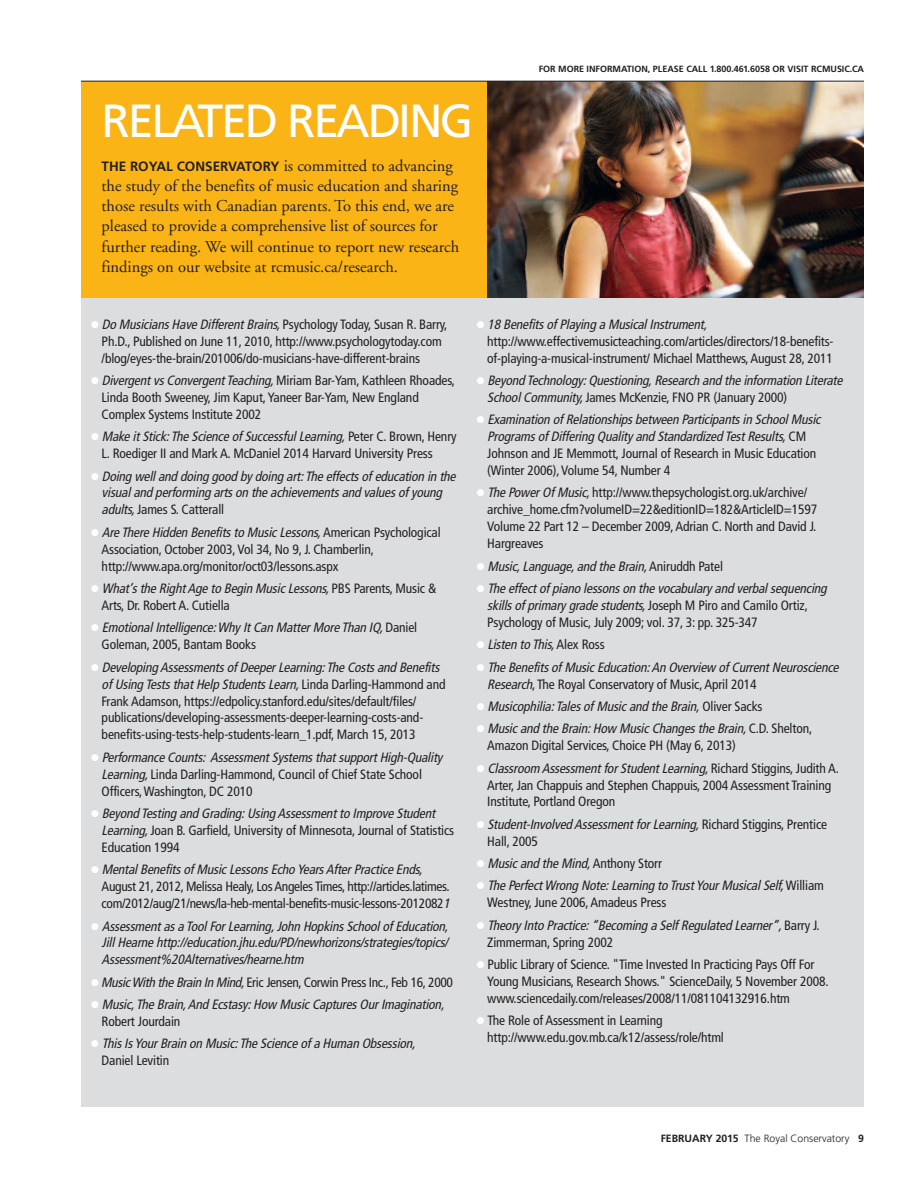
<style>
.page{position:relative;width:918px;height:1188px;background:#fff}
.page>*{position:absolute;margin:0;border:0;box-sizing:border-box;transform-origin:0 0}
.t1{font:46.5px "Frutiger";letter-spacing:-.045em;color:#fff}
.t2{font:16.5px/20.2px "Adobe Garamond";color:#231f20}
.t3{font:condensed 13.5px/17px "Frutiger";letter-spacing:-.01em;color:#231f20}
.t4{font:italic condensed 13.5px/17px "Frutiger";letter-spacing:-.01em;color:#231f20}
.t5{font:300 10.5px "Frutiger";color:#231f20}
.t6{font:700 9px "Frutiger";color:#231f20}
.s1{font-family:"Frutiger";font-weight:700;font-size:13.5px}
.s2{color:#fff}
.s3{font-style:italic}
.s4{font-style:normal}
.s5{font-weight:700}
</style>
<div class="page">
<div style="left:81px;top:199px;width:783px;height:908px;background:#dcdddf"></div>
<div style="left:81px;top:81px;width:783px;height:216px;background:#fbb416"></div>
<img style="left:487px;top:82px;width:377px;height:215px">
<hr style="left:81px;top:81px;width:783px;height:1px;background:#231f20">
<h1 class="t1" style="left:102px;top:103px;width:373px">RELATED READING</h1>
<p class="t2" style="left:102px;top:157px;width:359px"><span class="s1">THE ROYAL CONSERVATORY</span> is committed to advancing the study of the benefits of music education and sharing those results with Canadian parents. To this end, we are pleased to provide a comprehensive list of sources for further reading. We will continue to report new research findings on our website at rcmusic.ca/research.</p>
<p class="t6" style="left:539px;top:65px;width:327px">FOR MORE INFORMATION, PLEASE CALL 1.800.461.6058 OR VISIT RCMUSIC.CA</p>
<p class="t3" style="left:102px;top:317px;width:347px;text-indent:-11px"><span class="s2">●</span> <span class="s3">DoMusiciansHaveDifferentBrains,</span>Psychology Today, Susan R. Barry,<br>Ph.D., Published on June 11, 2010, http://www.psychologytoday.com /blog/eyes-the-brain/201006/do-musicians-have-different-brains</p>
<p class="t3" style="left:102px;top:373px;width:355px;text-indent:-11px"><span class="s2">●</span> <span class="s3">DivergentvsConvergentTeaching,</span>Miriam Bar-Yam, Kathleen Rhoades,<br>Linda Booth Sweeney, Jim Kaput,Yaneer Bar-Yam, New England<br>Complex Systems Institute 2002</p>
<p class="t3" style="left:102px;top:429px;width:357px;text-indent:-11px"><span class="s2">●</span> <span class="s3">Make it Stick: The Science of Successful Learning,</span> P e t e r C . B r o w n , H e n ry<br>L. Roediger II and Mark A. McDaniel 2014 Harvard University Press</p>
<p class="t4" style="left:102px;top:468px;width:358px;text-indent:-11px"><span class="s2">●</span> Doing well and doing good by doing art: The effects of education in the visual and performing arts on the achievements and values of young adults,<span class="s4">James S. Catterall</span></p>
<p class="t3" style="left:102px;top:525px;width:341px;text-indent:-11px"><span class="s2">●</span> <span class="s3">AreThere Hidden Benefits to Music Lessons,</span>American Psychological<br>Association, October 2003,Vol 34, No 9, J. Chamberlin, http://www.apa.org/monitor/oct03/lessons.aspx</p>
<p class="t3" style="left:102px;top:581px;width:336px;text-indent:-11px"><span class="s2">●</span> <span class="s3">What’s the Right Age to Begin Music Lessons,</span> P B S Pa r e n t s, M u s i c &amp;<br>Arts, Dr. Robert A. Cutiella</p>
<p class="t4" style="left:102px;top:620px;width:317px;text-indent:-11px"><span class="s2">●</span> Emotional Intelligence:Why It Can Matter More Than IQ, <span class="s4">D a n i e l<br>Goleman, 2005, Bantam Books</span></p>
<p class="t3" style="left:102px;top:660px;width:345px;text-indent:-11px"><span class="s2">●</span> <span class="s3">Developing Assessments of Deeper Learning: The Costs and Benefits of UsingTeststhatHelpStudentsLearn,</span>Linda Darling-Hammond and Frank Adamson, https://edpolicy.stanford.edu/sites/default/files/ publications/developing-assessments-deeper-learning-costs-and&shy;benefits-using-tests-help-students-learn_1.pdf, March 15, 2013</p>
<p class="t3" style="left:102px;top:750px;width:342px;text-indent:-11px"><span class="s2">●</span> <span class="s3">Performance Counts: Assessment Systems that support High-Quality<br>Learning,</span>Linda Darling-Hammond, Council of Chief State School<br>Officers,Washington, DC 2010</p>
<p class="t3" style="left:102px;top:806px;width:354px;text-indent:-11px"><span class="s2">●</span> <span class="s3">Beyond Testing and Grading: Using Assessment to Improve Student<br>Learning,</span>Joan B. Garfield, University of Minnesota, Journal of Statistics<br>Education 1994</p>
<p class="t3" style="left:102px;top:862px;width:353px;text-indent:-11px"><span class="s2">●</span> <span class="s3">Mental Benefits of Music Lessons Echo Years After Practice Ends,<br></span>August 21, 2012, Melissa Healy, Los Angeles Times, http://articles.latimes. com/2012/aug/21/news/la-heb-mental-benefits-music-lessons-2012082<span class="s3">1</span></p>
<p class="t4" style="left:102px;top:918px;width:351px;text-indent:-11px"><span class="s2">●</span> Assessment as a Tool For Learning, John Hopkins School of Education,<br>Jill Hearne http://education.jhu.edu/PD/newhorizons/strategies/topics/<br>Assessment%20Alternatives/hearne.htm</p>
<p class="t3" style="left:90px;top:975px;width:364px"><span class="s2">●</span> <span class="s3">MusicWiththeBrainInMind,</span>Eric Jensen, Corwin Press Inc., Feb 16, 2000</p>
<p class="t4" style="left:102px;top:997px;width:347px;text-indent:-11px"><span class="s2">●</span> Music, The Brain,And Ecstasy: How Music Captures Our Imagination,<br><span class="s4">Robert Jourdain</span></p>
<p class="t4" style="left:102px;top:1036px;width:318px;text-indent:-11px"><span class="s2">●</span> This Is Your Brain on Music: The Science of a Human Obsession,<br><span class="s4">Daniel Levitin</span></p>
<p class="t3" style="left:487px;top:317px;width:348px;text-indent:-11px"><span class="s2">●</span> <span class="s3">18 Benefits of Playing a Musical Instrument, </span>http://www.effectivemusicteaching.com/articles/directors/18-benefits&shy;of-playing-a-musical-instrument/ Michael Matthews,August 28, 2011</p>
<p class="t4" style="left:487px;top:373px;width:359px;text-indent:-11px"><span class="s2">●</span> Beyond Technology: Questioning, Research and the information Literate<br>SchoolCommunity,<span class="s4">James McKenzie, FNO PR (January 2000)</span></p>
<p class="t4" style="left:487px;top:412px;width:338px;text-indent:-11px"><span class="s2">●</span> Examination of Relationships between Participants in School Music Programs of Differing Quality and Standardized Test Results, <span class="s4">C M Johnson and JE Memmott, Journal of Research in Music Education (Winter 2006),Volume 54, Number 4</span></p>
<p class="t3" style="left:487px;top:485px;width:332px;text-indent:-11px"><span class="s2">●</span> <span class="s3">ThePowerOf Music,</span>http://www.thepsychologist.org.uk/archive/ archive_home.cfm?volumeID=22&amp;editionID=182&amp;ArticleID=1597<br>Volume 22 Part 12 – December 2009,Adrian C. North and David J.<br>Hargreaves</p>
<p class="t4" style="left:476px;top:559px;width:248px"><span class="s2">●</span> Music, Language, and the Brain, <span class="s4">A n i r u d d h Pa t e l</span></p>
<p class="t4" style="left:487px;top:581px;width:344px;text-indent:-11px"><span class="s2">●</span> The effect of piano lessons on the vocabulary and verbal sequencing skillsof primary gradestudents,<span class="s4">Joseph M Piro and Camilo Ortiz,<br>Psychology of Music, July 2009; vol. 37, 3: pp. 325-347</span></p>
<p class="t4" style="left:476px;top:637px;width:130px"><span class="s2">●</span> ListentoThis,<span class="s4">Alex Ross</span></p>
<p class="t4" style="left:487px;top:660px;width:356px;text-indent:-11px"><span class="s2">●</span> The Benefits of Music Education:An Overview of Current Neuroscience<br>Research<span class="s4">, The Royal Conservatory of Music,April 2014</span></p>
<p class="t4" style="left:476px;top:699px;width:288px"><span class="s2">●</span> Musicophilia: Tales of Music and the Brain, <span class="s4">O l i v e r S a c k s</span></p>
<p class="t3" style="left:487px;top:721px;width:327px;text-indent:-11px"><span class="s2">●</span> <span class="s3">Music and the Brain: How Music Changes the Brain,</span> C . D. S h e l t o n ,<br>Amazon Digital Services, Choice PH (May 6, 2013)</p>
<p class="t3" style="left:487px;top:760px;width:353px;text-indent:-11px"><span class="s2">●</span> <span class="s3">Classroom Assessment for Student Learning,</span> R i c h a r d S t i g g i n s, J u d i t h A .<br>Arter, Jan Chappuis and Stephen Chappuis, 2004 Assessment Training<br>Institute, Portland Oregon</p>
<p class="t4" style="left:487px;top:817px;width:341px;text-indent:-11px"><span class="s2">●</span> Student-Involved Assessment for Learning, <span class="s4">R i c h a r d S t i g g i n s, P r e n t i c e<br>Hall, 2005</span></p>
<p class="t4" style="left:476px;top:856px;width:188px"><span class="s2">●</span> MusicandtheMind,<span class="s4">Anthony Storr</span></p>
<p class="t4" style="left:487px;top:878px;width:338px;text-indent:-11px"><span class="s2">●</span> The Perfect Wrong Note: Learning to Trust Your Musical Self, <span class="s4">W i l l i a m<br>Westney, June 2006,Amadeus Press</span></p>
<p class="t4" style="left:487px;top:918px;width:334px;text-indent:-11px"><span class="s2">●</span> Theory Into Practice: “Becoming a Self Regulated Learner”, <span class="s4">B a r r y J.<br>Zimmerman, Spring 2002</span></p>
<p class="t3" style="left:487px;top:957px;width:343px;text-indent:-11px"><span class="s2">●</span> Public Library of Science. "Time Invested In Practicing Pays Off For<br>Young Musicians, Research Shows." ScienceDaily, 5 November 2008. www.sciencedaily.com/releases/2008/11/081104132916.htm</p>
<p class="t3" style="left:487px;top:1013px;width:238px;text-indent:-11px"><span class="s2">●</span> The Role of Assessment in Learning http://www.edu.gov.mb.ca/k12/assess/role/html</p>
<p class="t5" style="left:661px;top:1134px;width:205px"><span class="s5">FEBRUARY 2015</span> The Royal Conservatory <span class="s5">9</span></p>
</div>
